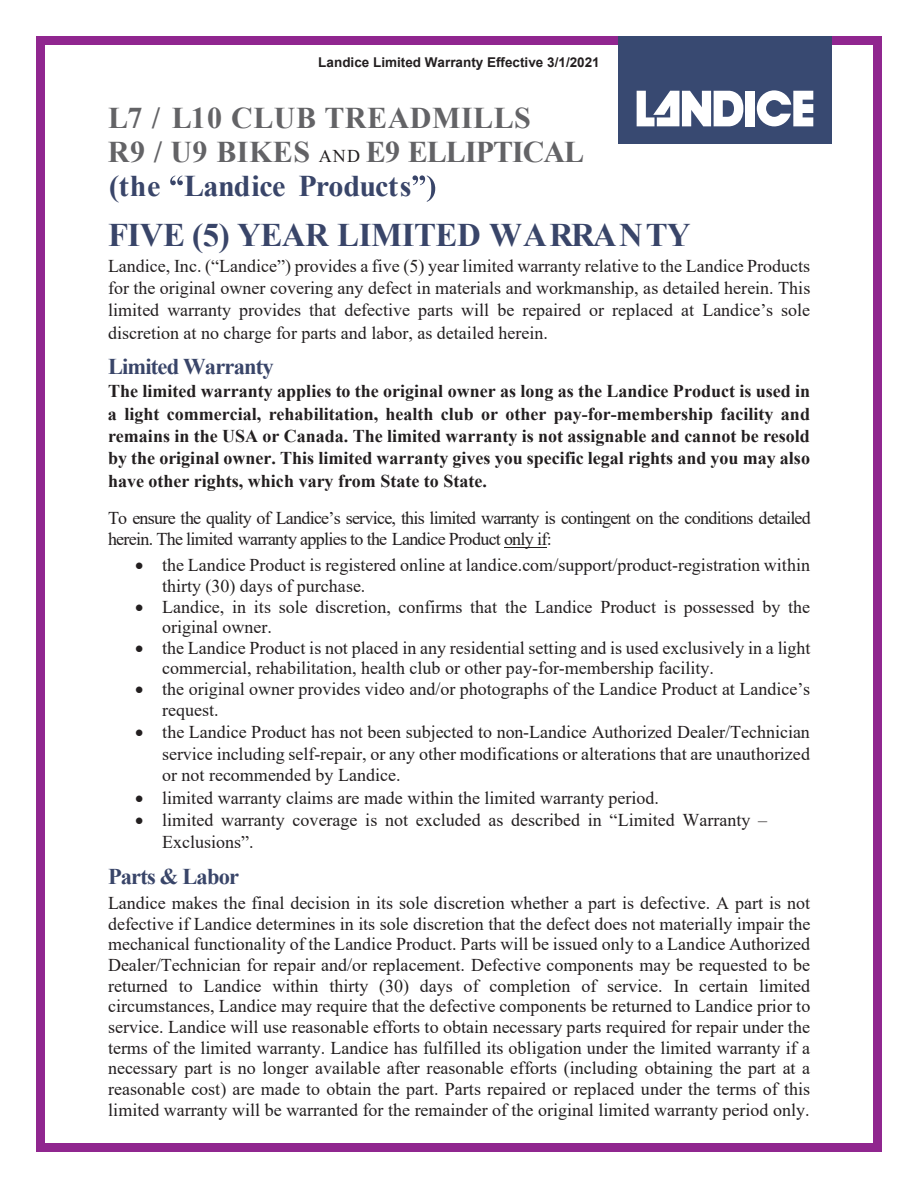
<style>
.page{position:relative;width:918px;height:1188px;background:#fff}
.page>*{position:absolute;margin:0;border:0;box-sizing:border-box;transform-origin:0 0}
.t1{font:700 33px "Times New Roman";letter-spacing:-.015em;color:#394569}
.t2{font:700 30px/34.3px "Times New Roman";letter-spacing:.015em;color:#636366}
.t3{font:700 30px "Times New Roman";letter-spacing:-.02em;color:#394569}
.t4{font:700 22.5px "Times New Roman";letter-spacing:-.035em;color:#394569}
.t5{font:18px/20.7px "Times New Roman";color:#231f20}
.t6{font:700 18px/22.4px "Times New Roman";color:#231f20;text-align:justify}
.t7{font:18px/20.7px "Times New Roman";letter-spacing:-.04em;color:#231f20}
.t8{font:700 13.5px "Arial";color:#231f20}
.s1{font-weight:400;font-size:18px;color:#231f20}
</style>
<div class="page">
<div style="left:36px;top:36px;width:9px;height:9px;background:#90268f"></div>
<div style="left:45px;top:36px;width:828px;height:9px;background:#90268f"></div>
<div style="left:873px;top:36px;width:9px;height:9px;background:#90268f"></div>
<div style="left:36px;top:45px;width:9px;height:1098px;background:#90268f"></div>
<div style="left:873px;top:45px;width:9px;height:1098px;background:#90268f"></div>
<div style="left:36px;top:1143px;width:9px;height:9px;background:#90268f"></div>
<div style="left:45px;top:1143px;width:828px;height:9px;background:#90268f"></div>
<div style="left:873px;top:1143px;width:9px;height:9px;background:#90268f"></div>
<hr style="left:504px;top:547px;width:43px;height:1px;background:#231f20">
<div style="left:618px;top:36px;width:213px;height:107px;background:#384971"></div>
<div style="left:746px;top:91px;width:9px;height:35px;background:#fff"></div>
<svg style="left:757px;top:90px;width:56px;height:36px"></svg>
<svg style="left:637px;top:91px;width:106px;height:35px"></svg>
<svg style="left:170px;top:175px;width:13px;height:10px"></svg>
<svg style="left:413px;top:175px;width:22px;height:27px"></svg>
<p class="t8" style="left:318px;top:52px;width:283px">Landice Limited Warranty Effective 3/1/2021</p>
<h2 class="t2" style="left:108px;top:100px;width:478px">L7 / L10 CLUB TREADMILLS<br>R9 / U9 BIKES <span class="s1">AND</span> E9 ELLIPTICAL</h2>
<h2 class="t3" style="left:109px;top:164px;width:304px">(the Landice Products</h2>
<h1 class="t1" style="left:108px;top:212px;width:584px">FIVE (5) YEAR LIMITED WARRANTY</h1>
<p class="t5" style="left:108px;top:254px;width:704px;line-height:22.4px;text-align:justify">Landice, Inc. (“Landice”) provides a five (5) year limited warranty relative to the Landice Products for the original owner covering any defect in materials and workmanship, as detailed herein. This limited warranty provides that defective parts will be repaired or replaced at Landice’s sole discretion at no charge for parts and labor, as detailed herein.</p>
<p class="t4" style="left:108px;top:351px;width:167px">Limited Warranty</p>
<p class="t6" style="left:108px;top:380px;width:704px">The limited warranty applies to the original owner as long as the Landice Product is used in a light commercial, rehabilitation, health club or other pay-for-membership facility and remains in the USA or Canada. The limited warranty is not assignable and cannot be resold by the original owner. This limited warranty gives you specific legal rights and you may also have other rights, which vary from State to State.</p>
<p class="t7" style="left:108px;top:507px;width:704px">To ensure the quality of Landice’s service, this limited warranty is contingent on the conditions detailed herein. The limited warranty applies to the Landice Product only if:</p>
<p class="t5" style="left:162px;top:554px;width:649px;text-indent:-27px">• the Landice Product is registered online at landice.com/support/product-registration within thirty (30) days of purchase.</p>
<p class="t5" style="left:162px;top:596px;width:650px;line-height:19.8px;text-indent:-27px">• Landice, in its sole discretion, confirms that the Landice Product is possessed by the original owner.</p>
<p class="t5" style="left:162px;top:637px;width:650px;line-height:19.8px;text-indent:-27px">• the Landice Product is not placed in any residential setting and is used exclusively in a light commercial, rehabilitation, health club or other pay-for-membership facility.</p>
<p class="t5" style="left:162px;top:678px;width:649px;text-indent:-27px">• the original owner provides video and/or photographs of the Landice Product at Landice’s request.</p>
<p class="t5" style="left:162px;top:721px;width:649px;line-height:21.5px;text-align:justify;text-indent:-27px">• the Landice Product has not been subjected to non-Landice Authorized Dealer/Technician service including self-repair, or any other modifications or alterations that are unauthorized or not recommended by Landice.</p>
<p class="t5" style="left:135px;top:787px;width:525px">• limited warranty claims are made within the limited warranty period.</p>
<p class="t5" style="left:162px;top:809px;width:606px;line-height:22.2px;text-indent:-27px">• limited warranty coverage is not excluded as described in “Limited Warranty –<br>Exclusions”.</p>
<p class="t4" style="left:108px;top:860px;width:133px">Parts &amp; Labor</p>
<p class="t5" style="left:108px;top:892px;width:704px;text-align:justify">Landice makes the final decision in its sole discretion whether a part is defective. A part is not defective if Landice determines in its sole discretion that the defect does not materially impair the mechanical functionality of the Landice Product. Parts will be issued only to a Landice Authorized Dealer/Technician for repair and/or replacement. Defective components may be requested to be returned to Landice within thirty (30) days of completion of service. In certain limited circumstances, Landice may require that the defective components be returned to Landice prior to service. Landice will use reasonable efforts to obtain necessary parts required for repair under the terms of the limited warranty. Landice has fulfilled its obligation under the limited warranty if a necessary part is no longer available after reasonable efforts (including obtaining the part at a reasonable cost) are made to obtain the part. Parts repaired or replaced under the terms of this limited warranty will be warranted for the remainder of the original limited warranty period only.</p>
</div>
